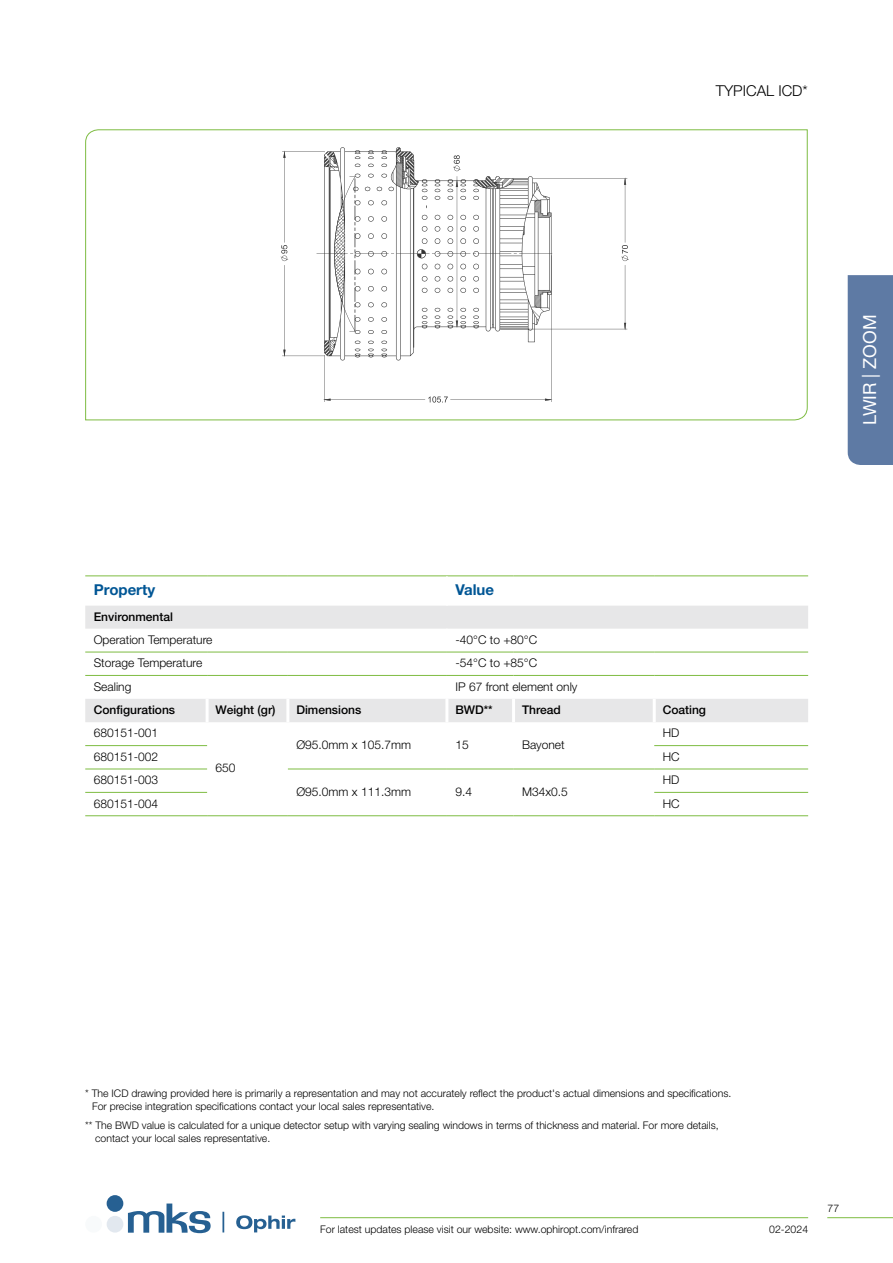
<style>
.page{position:relative;width:893px;height:1263px;background:#fff}
.page>*{position:absolute;margin:0;border:0;box-sizing:border-box;transform-origin:0 0}
.t1{font:18px "Helvetica Neue LT Pro";color:#fff}
.t2{font:700 15px "Helvetica Neue LT Pro";color:#005695}
.t3{font:300 15px "Helvetica Neue LT Pro";color:#000}
.t4{font:300 12px "Helvetica Neue LT Pro";color:#000}
.t5{font:500 12px "Helvetica Neue LT Pro";color:#000}
.t6{font:300 10.5px/12.6px "Helvetica Neue LT Pro";color:#000}
</style>
<div class="page">
<svg style="left:85px;top:606px;width:723px;height:116px"></svg>
<hr style="left:446px;top:629px;width:2px;height:23px;background:#fff">
<hr style="left:446px;top:652px;width:2px;height:23px;background:#fff">
<hr style="left:446px;top:676px;width:2px;height:23px;background:#fff">
<hr style="left:85px;top:652px;width:122px;height:1px;background:#7ebc42">
<hr style="left:207px;top:652px;width:81px;height:1px;background:#7ebc42">
<hr style="left:288px;top:652px;width:159px;height:1px;background:#7ebc42">
<hr style="left:447px;top:652px;width:67px;height:1px;background:#7ebc42">
<hr style="left:514px;top:652px;width:140px;height:1px;background:#7ebc42">
<hr style="left:654px;top:652px;width:154px;height:1px;background:#7ebc42">
<hr style="left:85px;top:675px;width:122px;height:1px;background:#7ebc42">
<hr style="left:207px;top:675px;width:81px;height:1px;background:#7ebc42">
<hr style="left:288px;top:675px;width:159px;height:1px;background:#7ebc42">
<hr style="left:447px;top:675px;width:67px;height:1px;background:#7ebc42">
<hr style="left:514px;top:675px;width:140px;height:1px;background:#7ebc42">
<hr style="left:654px;top:675px;width:154px;height:1px;background:#7ebc42">
<hr style="left:85px;top:575px;width:122px;height:1px;background:#7ebc42">
<hr style="left:207px;top:575px;width:81px;height:1px;background:#7ebc42">
<hr style="left:288px;top:575px;width:159px;height:1px;background:#7ebc42">
<hr style="left:447px;top:575px;width:67px;height:1px;background:#7ebc42">
<hr style="left:514px;top:575px;width:140px;height:1px;background:#7ebc42">
<hr style="left:654px;top:575px;width:154px;height:1px;background:#7ebc42">
<hr style="left:206px;top:699px;width:3px;height:23px;background:#fff">
<hr style="left:286px;top:699px;width:3px;height:23px;background:#fff">
<hr style="left:445px;top:699px;width:3px;height:23px;background:#fff">
<hr style="left:512px;top:699px;width:3px;height:23px;background:#fff">
<hr style="left:653px;top:699px;width:3px;height:23px;background:#fff">
<hr style="left:85px;top:745px;width:122px;height:1px;background:#7ebc42">
<hr style="left:654px;top:745px;width:154px;height:1px;background:#7ebc42">
<hr style="left:85px;top:769px;width:122px;height:1px;background:#7ebc42">
<hr style="left:288px;top:769px;width:159px;height:1px;background:#7ebc42">
<hr style="left:447px;top:769px;width:67px;height:1px;background:#7ebc42">
<hr style="left:514px;top:769px;width:140px;height:1px;background:#7ebc42">
<hr style="left:654px;top:769px;width:154px;height:1px;background:#7ebc42">
<hr style="left:85px;top:792px;width:122px;height:1px;background:#7ebc42">
<hr style="left:654px;top:792px;width:154px;height:1px;background:#7ebc42">
<hr style="left:85px;top:815px;width:122px;height:1px;background:#7ebc42">
<hr style="left:207px;top:815px;width:81px;height:1px;background:#7ebc42">
<hr style="left:288px;top:815px;width:159px;height:1px;background:#7ebc42">
<hr style="left:447px;top:815px;width:67px;height:1px;background:#7ebc42">
<hr style="left:514px;top:815px;width:140px;height:1px;background:#7ebc42">
<hr style="left:654px;top:815px;width:154px;height:1px;background:#7ebc42">
<svg style="left:85px;top:129px;width:723px;height:292px"></svg>
<svg style="left:281px;top:150px;width:348px;height:252px"></svg>
<svg style="left:324px;top:147px;width:227px;height:213px"></svg>
<div style="left:848px;top:275px;width:45px;height:190px;background:#5e7aa4"></div>
<hr style="left:827px;top:1217px;width:66px;height:1px;background:#7ebc42">
<hr style="left:320px;top:1217px;width:488px;height:1px;background:#7ebc42">
<svg style="left:236px;top:1215px;width:59px;height:17px"></svg>
<div style="left:107px;top:1195px;width:16px;height:17px;background:#266092;border-radius:50%"></div>
<div style="left:107px;top:1216px;width:16px;height:16px;background:#e2e8ef;border-radius:50%"></div>
<div style="left:85px;top:1216px;width:17px;height:16px;background:#f8fafb;border-radius:50%"></div>
<svg style="left:128px;top:1203px;width:83px;height:30px"></svg>
<hr style="left:222px;top:1212px;width:2px;height:20px;background:#266092">
<h2 class="t3" style="left:716px;top:81px;width:93px">TYPICAL ICD*</h2>
<h2 class="t2" style="left:94px;top:580px;width:63px">Property</h2>
<h2 class="t2" style="left:455px;top:580px;width:40px">Value</h2>
<p class="t5" style="left:94px;top:609px;width:81px">Environmental</p>
<p class="t4" style="left:94px;top:632px;width:120px">Operation Temperature</p>
<p class="t4" style="left:455px;top:632px;width:83px">-40°C to +80°C</p>
<p class="t4" style="left:94px;top:656px;width:110px">Storage Temperature</p>
<p class="t4" style="left:455px;top:656px;width:83px">-54°C to +85°C</p>
<p class="t4" style="left:94px;top:679px;width:39px">Sealing</p>
<p class="t4" style="left:455px;top:679px;width:124px">IP 67 front element only</p>
<p class="t5" style="left:94px;top:702px;width:83px">Configurations</p>
<p class="t5" style="left:216px;top:702px;width:62px">Weight (gr)</p>
<p class="t5" style="left:296px;top:702px;width:66px">Dimensions</p>
<p class="t5" style="left:455px;top:702px;width:39px">BWD**</p>
<p class="t5" style="left:522px;top:702px;width:40px">Thread</p>
<p class="t5" style="left:663px;top:702px;width:45px">Coating</p>
<p class="t4" style="left:94px;top:726px;width:66px">680151-001</p>
<p class="t4" style="left:216px;top:761px;width:22px">650</p>
<p class="t4" style="left:663px;top:726px;width:18px">HD</p>
<p class="t4" style="left:296px;top:737px;width:116px">Ø95.0mm x 105.7mm</p>
<p class="t4" style="left:455px;top:737px;width:15px">15</p>
<p class="t4" style="left:522px;top:737px;width:44px">Bayonet</p>
<p class="t4" style="left:94px;top:749px;width:66px">680151-002</p>
<p class="t4" style="left:663px;top:749px;width:18px">HC</p>
<p class="t4" style="left:94px;top:773px;width:66px">680151-003</p>
<p class="t4" style="left:296px;top:784px;width:116px">Ø95.0mm x 111.3mm</p>
<p class="t4" style="left:455px;top:784px;width:18px">9.4</p>
<p class="t4" style="left:522px;top:784px;width:47px">M34x0.5</p>
<p class="t4" style="left:663px;top:773px;width:18px">HD</p>
<p class="t4" style="left:94px;top:796px;width:66px">680151-004</p>
<p class="t4" style="left:663px;top:796px;width:18px">HC</p>
<h1 class="t1" style="left:858px;top:425px;width:112px;rotate:-90deg">LWIR | ZOOM</h1>
<p class="t6" style="left:92px;top:1087px;width:641px;text-indent:-7px">* The ICD drawing provided here is primarily a representation and may not accurately reflect the product's actual dimensions and specifications.<br>For precise integration specifications contact your local sales representative.</p>
<p class="t6" style="left:95px;top:1119px;width:625px;text-indent:-10px">** The BWD value is calculated for a unique detector setup with varying sealing windows in terms of thickness and material. For more details, contact your local sales representative.</p>
<p class="t6" style="left:320px;top:1222px;width:320px">For latest updates please visit our website: www.ophiropt.com/infrared</p>
<p class="t6" style="left:769px;top:1222px;width:40px">02-2024</p>
<p class="t6" style="left:828px;top:1202px;width:13px">77</p>
</div>
